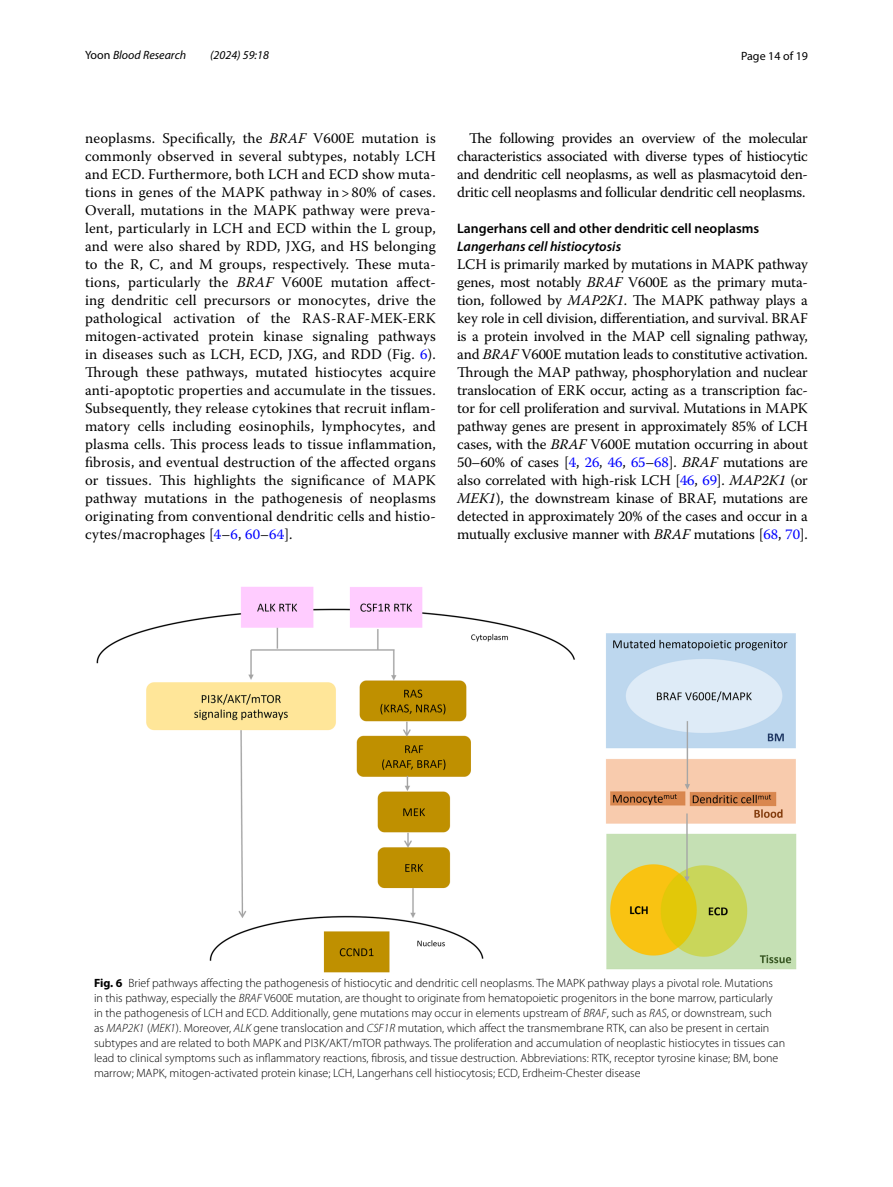
<style>
.page{position:relative;width:893px;height:1187px;background:#fff}
.page>*{position:absolute;margin:0;border:0;box-sizing:border-box;transform-origin:0 0}
.t1{font:14.7px/18px "Warnock Pro";letter-spacing:-.01em;color:#000;text-align:justify}
.t2{font:600 13.8px "Myriad Pro";color:#000}
.t3{font:italic 600 13.8px "Myriad Pro";color:#000}
.t4{font:300 12px/15px "Myriad Pro";color:#000}
.t5{font:italic 12px "Myriad Pro";color:#000}
.t6{font:12px "Myriad Pro";color:#000}
.s1{font-style:normal}
.s2{font-style:italic}
.s3{color:#00f}
.s4{font-weight:700}
</style>
<div class="page">
<img style="left:96px;top:587px;width:701px;height:385px">
<p class="t5" style="left:85px;top:48px;width:103px"><span class="s1">Yoon</span> Blood Research</p>
<p class="t5" style="left:210px;top:48px;width:60px">(2024) 59:18</p>
<p class="t6" style="left:741px;top:48px;width:68px">Page 14 of 19</p>
<p class="t1" style="left:85px;top:128px;width:352px">neoplasms. Specifically, the <span class="s2">BRAF</span> V600E mutation is commonly observed in several subtypes, notably LCH and ECD. Furthermore, both LCH and ECD show muta&shy;tions in genes of the MAPK pathway in &gt; 80% of cases.<br>Overall, mutations in the MAPK pathway were preva&shy;lent, particularly in LCH and ECD within the L group, and were also shared by RDD, JXG, and HS belonging to the R, C, and M groups, respectively. These muta&shy;tions, particularly the <span class="s2">BRAF</span> V600E mutation affect&shy;ing dendritic cell precursors or monocytes, drive the pathological activation of the RAS-RAF-MEK-ERK mitogen-activated protein kinase signaling pathways in diseases such as LCH, ECD, JXG, and RDD (Fig. <span class="s3">6</span>).<br>Through these pathways, mutated histiocytes acquire anti-apoptotic properties and accumulate in the tissues.<br>Subsequently, they release cytokines that recruit inflam&shy;matory cells including eosinophils, lymphocytes, and plasma cells. This process leads to tissue inflammation, fibrosis, and eventual destruction of the affected organs or tissues. This highlights the significance of MAPK pathway mutations in the pathogenesis of neoplasms originating from conventional dendritic cells and histio&shy;cytes/macrophages [<span class="s3">4</span>–<span class="s3">6</span>, <span class="s3">60</span>–<span class="s3">64</span>].</p>
<p class="t1" style="left:457px;top:128px;width:352px;text-indent:12px">The following provides an overview of the molecular characteristics associated with diverse types of histiocytic and dendritic cell neoplasms, as well as plasmacytoid den&shy;dritic cell neoplasms and follicular dendritic cell neoplasms.</p>
<p class="t2" style="left:457px;top:219px;width:304px">Langerhans cell and other dendritic cell neoplasms</p>
<p class="t3" style="left:457px;top:237px;width:166px">Langerhans cell histiocytosis</p>
<p class="t1" style="left:457px;top:254px;width:352px">LCH is primarily marked by mutations in MAPK pathway genes, most notably <span class="s2">BRAF</span> V600E as the primary muta&shy;tion, followed by <span class="s2">MAP2K1</span>. The MAPK pathway plays a key role in cell division, differentiation, and survival. BRAF is a protein involved in the MAP cell signaling pathway, and <span class="s2">BRAF</span> V600E mutation leads to constitutive activation.<br>Through the MAP pathway, phosphorylation and nuclear translocation of ERK occur, acting as a transcription fac&shy;tor for cell proliferation and survival. Mutations in MAPK pathway genes are present in approximately 85% of LCH cases, with the <span class="s2">BRAF</span> V600E mutation occurring in about 50–60% of cases [<span class="s3">4</span>, <span class="s3">26</span>, <span class="s3">46</span>, <span class="s3">65</span>–<span class="s3">68</span>]. <span class="s2">BRAF</span> mutations are also correlated with high-risk LCH [<span class="s3">46</span>, <span class="s3">69</span>]. <span class="s2">MAP2K1</span> (or <span class="s2">MEK1</span>), the downstream kinase of BRAF, mutations are detected in approximately 20% of the cases and occur in a mutually exclusive manner with <span class="s2">BRAF</span> mutations [<span class="s3">68</span>, <span class="s3">70</span>].</p>
<p class="t4" style="left:94px;top:976px;width:693px"><span class="s4">Fig. 6</span> Brief pathways affecting the pathogenesis of histiocytic and dendritic cell neoplasms. The MAPK pathway plays a pivotal role. Mutations<br>in this pathway, especially the <span class="s2">BRAF</span> V600E mutation, are thought to originate from hematopoietic progenitors in the bone marrow, particularly<br>in the pathogenesis of LCH and ECD. Additionally, gene mutations may occur in elements upstream of <span class="s2">BRAF</span>, such as <span class="s2">RAS</span>, or downstream, such<br>as <span class="s2">MAP2K1</span> (<span class="s2">MEK1</span>). Moreover, <span class="s2">ALK</span> gene translocation and <span class="s2">CSF1R</span> mutation, which affect the transmembrane RTK, can also be present in certain subtypes and are related to both MAPK and PI3K/AKT/mTOR pathways. The proliferation and accumulation of neoplastic histiocytes in tissues can lead to clinical symptoms such as inflammatory reactions, fibrosis, and tissue destruction. Abbreviations: RTK, receptor tyrosine kinase; BM, bone marrow; MAPK, mitogen-activated protein kinase; LCH, Langerhans cell histiocytosis; ECD, Erdheim-Chester disease</p>
</div>
